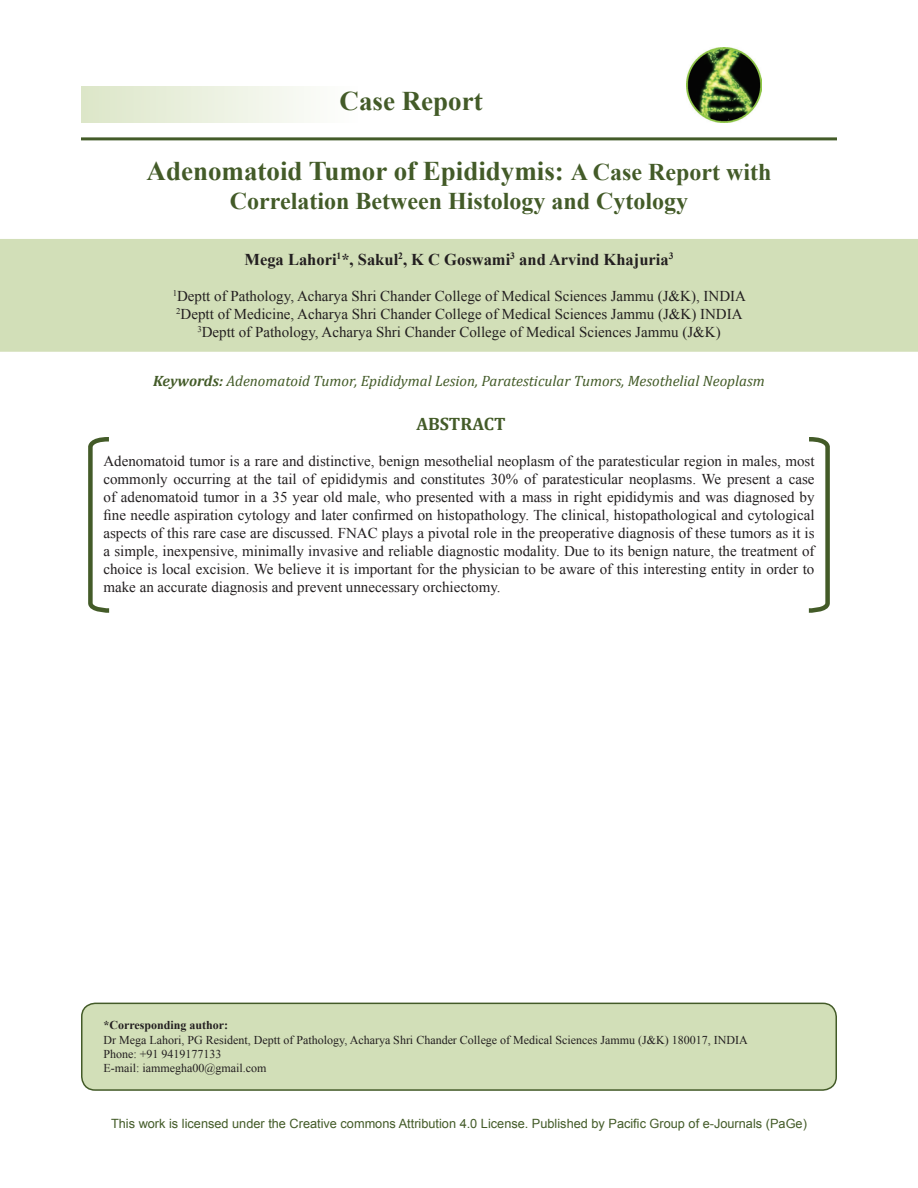
<style>
.page{position:relative;width:918px;height:1188px;background:#fff}
.page>*{position:absolute;margin:0;border:0;box-sizing:border-box;transform-origin:0 0}
.Chap_head{font:700 27px "Times New Roman";color:#435b28}
.Case_Report-_head{font:700 27px "Times New Roman";color:#435b28}
.Chap_head-2{font:700 24px "Times New Roman";color:#435b28}
.Abstract_head{font:700 18px "Cambria";color:#435b28}
.Author_head{font:700 16.5px "Times New Roman";color:#231f20}
.Abstract_Text{font:15px/18px "Times New Roman";color:#231f20;text-align:justify}
.Address{font:15px/18px "Times New Roman";color:#231f20;text-align:center}
.Key_Words{font:italic 15px "Cambria";color:#435b28}
.t1{font:12.75px "Arial";color:#435b28}
.Fotnote{font:12px/14.4px "Times New Roman";color:#231f20}
.s1{font-size:24px}
.s2{font-weight:700}
</style>
<div class="page">
<div style="left:81px;top:86px;width:276px;height:37px;background:linear-gradient(to right,#dce6c8,#fefefd)"></div>
<hr style="left:81px;top:137px;width:756px;height:3px;background:#435b28">
<img style="left:686px;top:47px;width:76px;height:76px">
<div style="left:1px;top:240px;width:916px;height:111px;background:#d2dfb8"></div>
<div style="left:0;top:239px;width:918px;height:113px;border:2px solid #d2dfb8"></div>
<div style="left:82px;top:1003px;width:754px;height:87px;background:#d2dfb8;border-radius:14px"></div>
<div style="left:81px;top:1003px;width:756px;height:88px;border:2px solid #435b28;border-radius:14px"></div>
<svg style="left:808px;top:437px;width:22px;height:176px"></svg>
<svg style="left:88px;top:437px;width:22px;height:176px"></svg>
<p class="Case_Report-_head" style="left:340px;top:83px;width:145px">Case Report</p>
<p class="Chap_head" style="left:147px;top:153px;width:626px">Adenomatoid Tumor of Epididymis: <span class="s1">A Case Report with</span></p>
<p class="Chap_head-2" style="left:230px;top:184px;width:460px">Correlation Between Histology and Cytology</p>
<p class="Author_head" style="left:244px;top:248px;width:431px">Mega Lahori<sup>1</sup>*, Sakul<sup>2</sup>, K C Goswami<sup>3</sup> and Arvind Khajuria<sup>3</sup></p>
<p class="Address" style="left:173px;top:287px;width:575px"><sup>1</sup>Deptt of Pathology, Acharya Shri Chander College of Medical Sciences Jammu (J&amp;K), INDIA<br><sup>2</sup>Deptt of Medicine, Acharya Shri Chander College of Medical Sciences Jammu (J&amp;K) INDIA<br><sup>3</sup>Deptt of Pathology, Acharya Shri Chander College of Medical Sciences Jammu (J&amp;K)</p>
<p class="Key_Words" style="left:153px;top:371px;width:613px"><span class="s2">Keywords:</span> Adenomatoid Tumor, Epididymal Lesion, Paratesticular Tumors, Mesothelial Neoplasm</p>
<p class="Abstract_head" style="left:416px;top:412px;width:91px">ABSTRACT</p>
<p class="Abstract_Text" style="left:104px;top:452px;width:713px">Adenomatoid tumor is a rare and distinctive, benign mesothelial neoplasm of the paratesticular region in males, most commonly occurring at the tail of epididymis and constitutes 30% of paratesticular neoplasms. We present a case of adenomatoid tumor in a 35 year old male, who presented with a mass in right epididymis and was diagnosed by fine needle aspiration cytology and later confirmed on histopathology. The clinical, histopathological and cytological aspects of this rare case are discussed. FNAC plays a pivotal role in the preoperative diagnosis of these tumors as it is a simple, inexpensive, minimally invasive and reliable diagnostic modality. Due to its benign nature, the treatment of choice is local excision. We believe it is important for the physician to be aware of this interesting entity in order to make an accurate diagnosis and prevent unnecessary orchiectomy.</p>
<p class="Fotnote" style="left:104px;top:1018px;width:646px"><span class="s2">*Corresponding author:<br></span>Dr Mega Lahori, PG Resident, Deptt of Pathology, Acharya Shri Chander College of Medical Sciences Jammu (J&amp;K) 180017, INDIA</p>
<p class="Fotnote" style="left:104px;top:1047px;width:120px">Phone: +91 9419177133</p>
<p class="Fotnote" style="left:104px;top:1061px;width:165px">E-mail: iammegha00@gmail.com</p>
<p class="t1" style="left:111px;top:1115px;width:697px">This work is licensed under the Creative commons Attribution 4.0 License. Published by Pacific Group of e-Journals (PaGe)</p>
</div>
